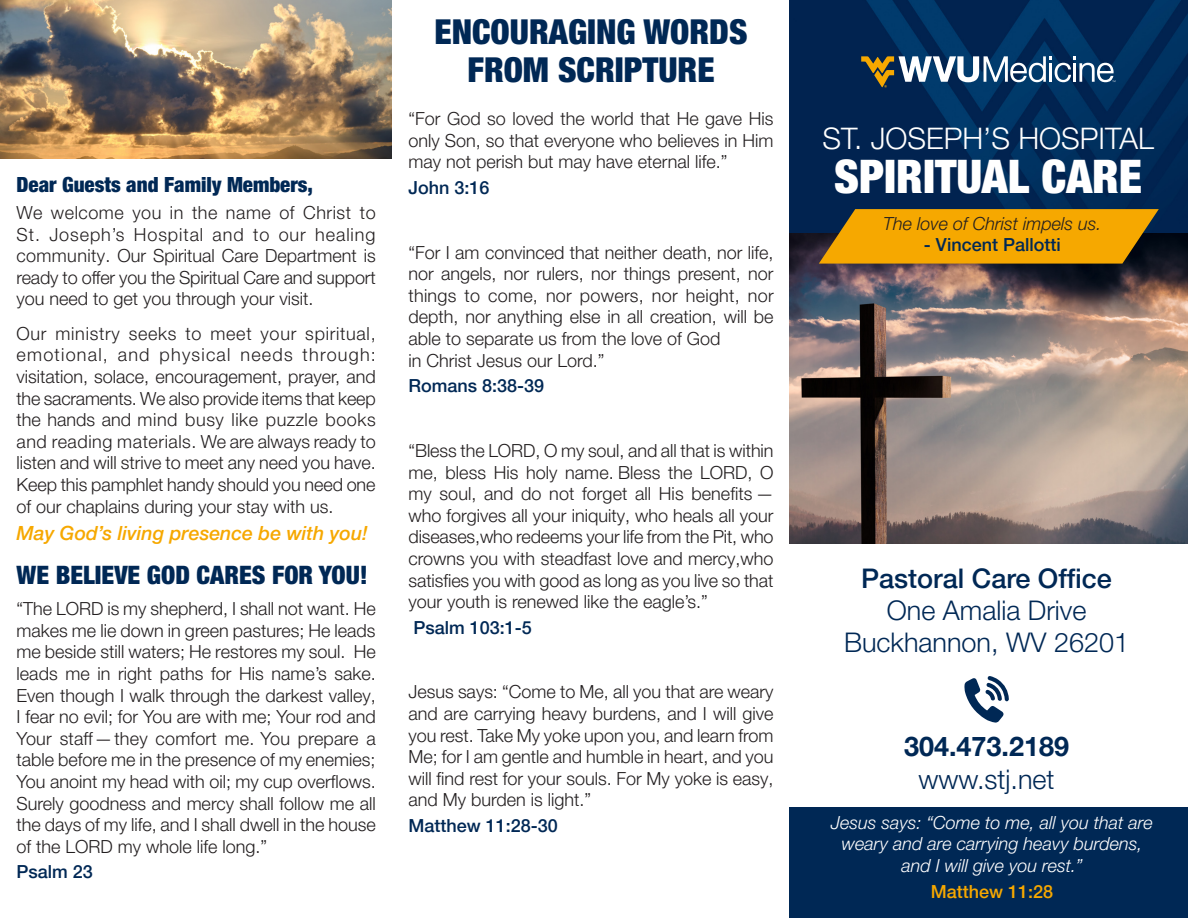
<style>
.page{position:relative;width:1188px;height:918px;background:#fff}
.page>*{position:absolute;margin:0;border:0;box-sizing:border-box;transform-origin:0 0}
.t1{font:900 condensed 46.5px "Helvetica Neue";color:#fff}
.Default{font:900 condensed 34.5px "Helvetica Neue";color:#002855}
.t2{font:300 29.55px "Helvetica Neue LT Pro";color:#fff}
.t3{font:300 27px "Helvetica Neue LT Pro";color:#002855}
.t4{font:500 27px "Helvetica Neue LT Pro";color:#002855}
.t5{font:700 27px "Helvetica Neue LT Pro";color:#002855}
.Default-2{font:900 condensed 25.5px "Helvetica Neue";color:#002855}
.Default-3{font:900 condensed 21px "Helvetica Neue";color:#002855}
.Default-4{font:italic 500 19.5px "Helvetica Neue LT Pro";color:#f6a800}
.Default-5{font:300 18px/21.6px "Helvetica Neue LT Pro";color:#231f20;text-align:justify}
.Default-6{font:italic 300 18px "Helvetica Neue LT Pro";color:#fff}
.Default-7{font:500 18px "Helvetica Neue LT Pro";color:#002855}
.t6{font:italic 300 18px "Helvetica Neue LT Pro";color:#231f20}
.Default-8{font:500 18px "Helvetica Neue LT Pro";color:#f6a800}
</style>
<div class="page">
<img style="left:790px;top:0;width:398px;height:544px">
<svg style="left:861px;top:56px;width:254px;height:32px"></svg>
<svg style="left:964px;top:676px;width:45px;height:47px"></svg>
<svg style="left:819px;top:209px;width:340px;height:55px;background:#da9706"></svg>
<div style="left:790px;top:807px;width:398px;height:111px;background:#002855"></div>
<img style="left:0;top:0;width:391px;height:159px">
<p class="Default-3" style="left:17px;top:172px;width:298px">Dear Guests and Family Members,</p>
<p class="Default-5" style="left:17px;top:201px;width:361px">We welcome you in the name of Christ to St. Joseph’s Hospital and to our healing community. Our Spiritual Care Department is ready to offer you the Spiritual Care and support you need to get you through your visit.</p>
<p class="Default-5" style="left:17px;top:322px;width:361px">Our ministry seeks to meet your spiritual, emotional, and physical needs through: visitation, solace, encouragement, prayer, and the sacraments. We also provide items that keep the hands and mind busy like puzzle books and reading materials. We are always ready to listen and will strive to meet any need you have.<br>Keep this pamphlet handy should you need one of our chaplains during your stay with us.</p>
<p class="Default-4" style="left:17px;top:521px;width:353px">May God’s living presence be with you!</p>
<p class="Default-2" style="left:17px;top:559px;width:353px">WE BELIEVE GOD CARES FOR YOU!</p>
<p class="Default-5" style="left:17px;top:598px;width:361px">“The LORD is my shepherd, I shall not want. He makes me lie down in green pastures; He leads me beside still waters; He restores my soul. He leads me in right paths for His name’s sake.<br>Even though I walk through the darkest valley, I fear no evil; for You are with me; Your rod and Your staff—they comfort me. You prepare a table before me in the presence of my enemies; You anoint my head with oil; my cup overflows.<br>Surely goodness and mercy shall follow me all the days of my life, and I shall dwell in the house of the LORD my whole life long.”</p>
<p class="Default-7" style="left:17px;top:861px;width:78px">Psalm 23</p>
<p class="Default" style="left:434px;top:11px;width:315px">ENCOURAGING WORDS</p>
<p class="Default" style="left:467px;top:48px;width:249px">FROM SCRIPTURE</p>
<p class="Default-5" style="left:408px;top:108px;width:367px">“For God so loved the world that He gave His only Son, so that everyone who believes in Him may not perish but may have eternal life.”</p>
<p class="Default-7" style="left:408px;top:177px;width:83px">John 3:16</p>
<p class="Default-5" style="left:408px;top:241px;width:367px">“For I am convinced that neither death, nor life, nor angels, nor rulers, nor things present, nor things to come, nor powers, nor height, nor depth, nor anything else in all creation, will be able to separate us from the love of God</p>
<p class="Default-5" style="left:408px;top:349px;width:198px">in Christ Jesus our Lord.”</p>
<p class="Default-7" style="left:408px;top:375px;width:137px">Romans 8:38-39</p>
<p class="Default-5" style="left:408px;top:439px;width:367px">“Bless the LORD, O my soul, and all that is within me, bless His holy name. Bless the LORD, O my soul, and do not forget all His benefits — who forgives all your iniquity, who heals all your diseases,who redeems your life from the Pit, who crowns you with steadfast love and mercy,who satisfies you with good as long as you live so that your youth is renewed like the eagle’s.”</p>
<p class="Default-7" style="left:413px;top:616px;width:120px">Psalm 103:1-5</p>
<p class="Default-5" style="left:408px;top:681px;width:367px">Jesus says: “Come to Me, all you that are weary and are carrying heavy burdens, and I will give you rest. Take My yoke upon you, and learn from Me; for I am gentle and humble in heart, and you will find rest for your souls. For My yoke is easy, and My burden is light.”</p>
<p class="Default-7" style="left:408px;top:815px;width:151px">Matthew 11:28-30</p>
<p class="t2" style="left:822px;top:120px;width:333px">ST. JOSEPH’S HOSPITAL</p>
<p class="t1" style="left:834px;top:148px;width:309px">SPIRITUAL CARE</p>
<p class="t6" style="left:883px;top:212px;width:220px">The love of Christ impels us.</p>
<p class="Default-7" style="left:924px;top:234px;width:138px">- Vincent Pallotti</p>
<p class="t4" style="left:861px;top:562px;width:252px">Pastoral Care Office</p>
<p class="t3" style="left:887px;top:594px;width:201px">One Amalia Drive</p>
<p class="t3" style="left:844px;top:626px;width:287px">Buckhannon, WV 26201</p>
<p class="t5" style="left:904px;top:730px;width:167px">304.473.2189</p>
<p class="t3" style="left:919px;top:763px;width:138px">www.stj.net</p>
<p class="Default-6" style="left:831px;top:812px;width:323px">Jesus says: “Come to me, all you that are</p>
<p class="Default-6" style="left:842px;top:833px;width:302px">weary and are carrying heavy burdens,</p>
<p class="Default-6" style="left:901px;top:855px;width:183px">and I will give you rest.”</p>
<p class="Default-8" style="left:931px;top:880px;width:124px">Matthew 11:28</p>
</div>
